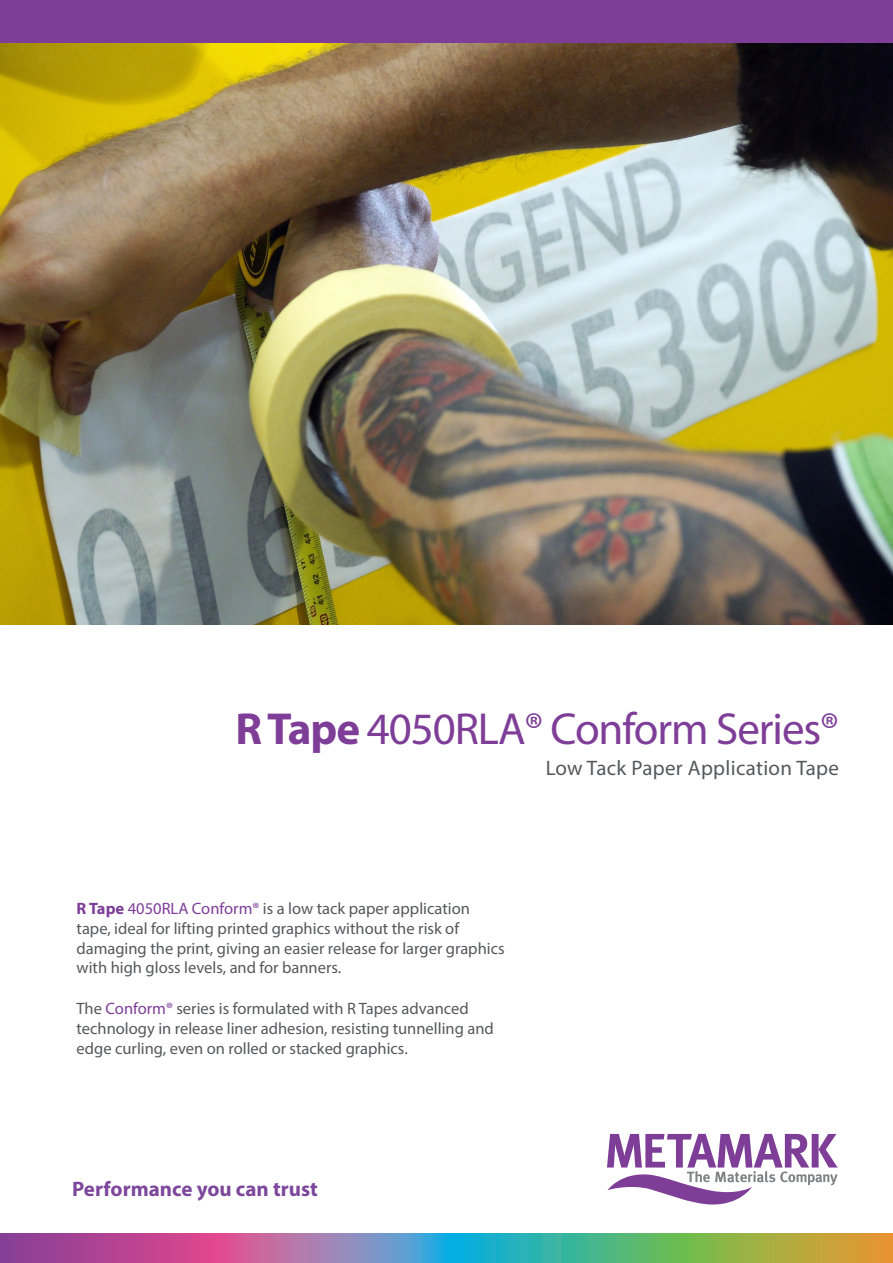
<style>
.page{position:relative;width:893px;height:1263px;background:#fff}
.page>*{position:absolute;margin:0;border:0;box-sizing:border-box;transform-origin:0 0}
.t1{font:45px "Myriad Pro";letter-spacing:-.025em;color:#7e3e98}
.t2{font:21px "Myriad Pro";letter-spacing:.015em;color:#57585a}
.t3{font:700 21px "Myriad Pro";color:#7d489c}
.t4{font:16.5px/19.8px "Myriad Pro";color:#57585a}
.s1{font-weight:700}
.s2{font-weight:700;color:#7e3e98}
.s3{color:#7e3e98}
</style>
<div class="page">
<img style="left:0;top:43px;width:893px;height:582px">
<svg style="left:607px;top:1134px;width:231px;height:71px"></svg>
<svg style="left:0;top:1233px;width:893px;height:30px;background:#8a898b"></svg>
<div style="left:0;top:0;width:893px;height:43px;background:#7e3e98"></div>
<p class="t1" style="left:235px;top:701px;width:605px"><span class="s1">R Tape</span> 4050RLA® Conform Series®</p>
<p class="t2" style="left:546px;top:755px;width:295px">Low Tack Paper Application Tape</p>
<p class="t4" style="left:77px;top:898px;width:430px"><span class="s2">R Tape</span> <span class="s3">4050RLA Conform®</span> is a low tack paper application tape, ideal for lifting printed graphics without the risk of damaging the print, giving an easier release for larger graphics with high gloss levels, and for banners.</p>
<p class="t4" style="left:77px;top:999px;width:419px">The <span class="s3">Conform®</span> series is formulated with R Tapes advanced technology in release liner adhesion, resisting tunnelling and edge curling, even on rolled or stacked graphics.</p>
<p class="t3" style="left:72px;top:1175px;width:247px">Performance you can trust</p>
</div>
